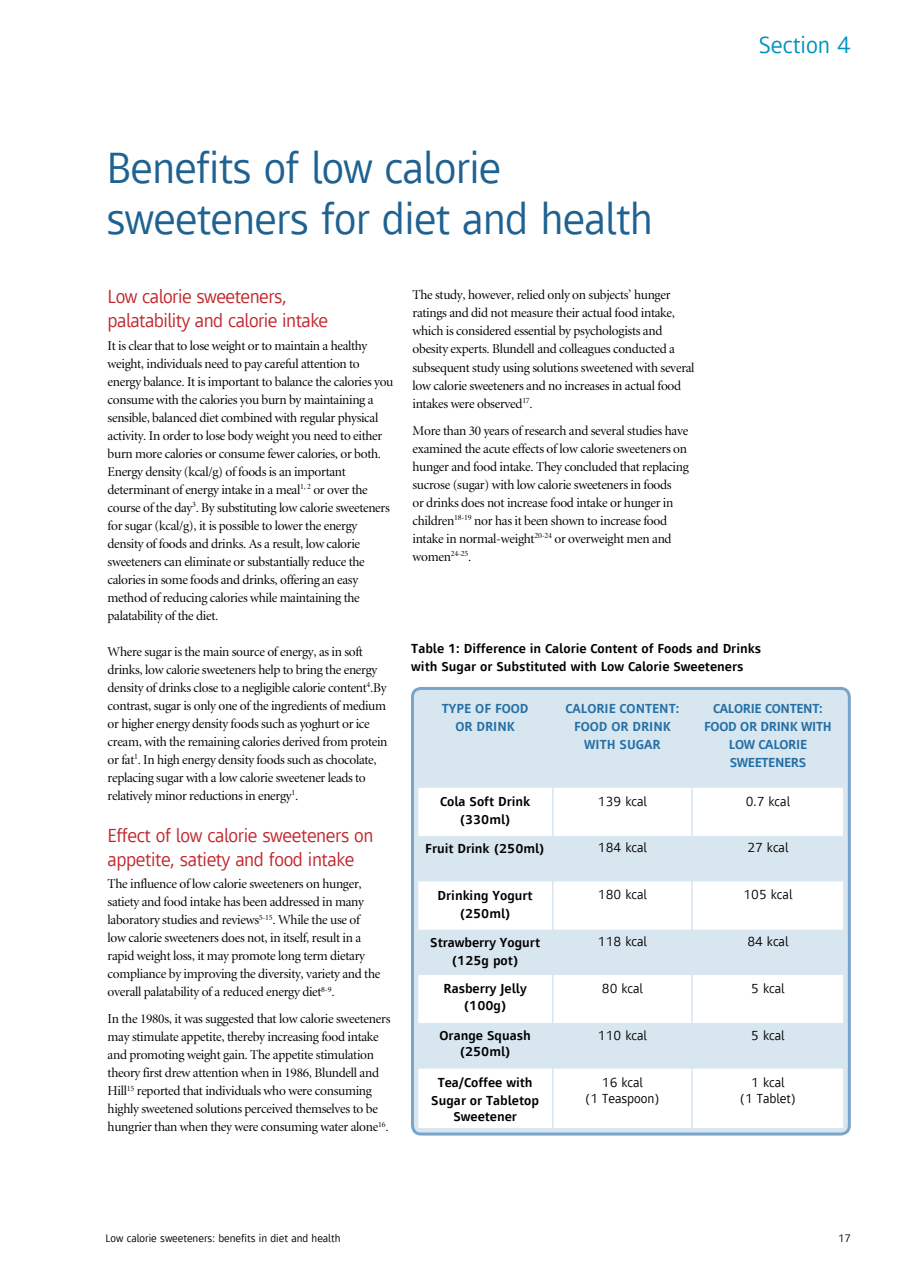
<style>
.page{position:relative;width:915px;height:1285px;background:#fff}
.page>*{position:absolute;margin:0;border:0;box-sizing:border-box;transform-origin:0 0}
.t1{font:45px/51px "Mayberry Pro";letter-spacing:-.015em;color:#1f6292}
.t2{font:24px "Mayberry Pro";color:#0093c0}
.t3{font:19.5px/24px "Mayberry Pro";letter-spacing:-.02em;color:#c1272d}
.t4{font:13.5px/18px "Minion Display";letter-spacing:-.02em;color:#000}
.t5{font:600 13.5px/18px "Mayberry Pro";color:#000;text-align:center}
.t6{font:13.5px/16.2px "Mayberry Pro";color:#000;text-align:center}
.t7{font:600 13.5px/18px "Mayberry Pro";color:#246fa6;text-align:center}
.t8{font:600 13.5px/18px "Mayberry Pro";letter-spacing:-.02em;color:#246fa6;text-align:center}
.t9{font:11.25px "Mayberry Pro";color:#000}
</style>
<div class="page">
<div style="left:412px;top:688px;width:437px;height:445px;background:#d8e6f0;border-radius:9px"></div>
<div style="left:411px;top:686px;width:439px;height:449px;border:3px solid #7aa5ca;border-radius:9px"></div>
<svg style="left:418px;top:789px;width:424px;height:338px;fill:#fff"></svg>
<hr style="left:418px;top:787px;width:134px;height:2px;background:#fff">
<hr style="left:553px;top:787px;width:138px;height:2px;background:#fff">
<hr style="left:692px;top:787px;width:150px;height:2px;background:#fff">
<hr style="left:418px;top:834px;width:134px;height:2px;background:#fff">
<hr style="left:553px;top:834px;width:138px;height:2px;background:#fff">
<hr style="left:692px;top:834px;width:150px;height:2px;background:#fff">
<hr style="left:418px;top:881px;width:134px;height:1px;background:#fff">
<hr style="left:553px;top:881px;width:138px;height:1px;background:#fff">
<hr style="left:692px;top:881px;width:150px;height:1px;background:#fff">
<hr style="left:418px;top:928px;width:134px;height:1px;background:#fff">
<hr style="left:553px;top:928px;width:138px;height:1px;background:#fff">
<hr style="left:692px;top:928px;width:150px;height:1px;background:#fff">
<hr style="left:418px;top:974px;width:134px;height:2px;background:#fff">
<hr style="left:553px;top:974px;width:138px;height:2px;background:#fff">
<hr style="left:692px;top:974px;width:150px;height:2px;background:#fff">
<hr style="left:418px;top:1068px;width:134px;height:1px;background:#fff">
<hr style="left:553px;top:1068px;width:138px;height:1px;background:#fff">
<hr style="left:692px;top:1068px;width:150px;height:1px;background:#fff">
<hr style="left:418px;top:1022px;width:134px;height:1px;background:#fff">
<hr style="left:553px;top:1022px;width:138px;height:1px;background:#fff">
<hr style="left:692px;top:1022px;width:150px;height:1px;background:#fff">
<hr style="left:552px;top:788px;width:1px;height:47px;background:#d8e6f0">
<hr style="left:691px;top:788px;width:1px;height:47px;background:#d8e6f0">
<hr style="left:552px;top:835px;width:1px;height:47px;background:#d8e6f0">
<hr style="left:691px;top:835px;width:1px;height:47px;background:#d8e6f0">
<hr style="left:552px;top:882px;width:1px;height:46px;background:#d8e6f0">
<hr style="left:691px;top:882px;width:1px;height:46px;background:#d8e6f0">
<hr style="left:552px;top:928px;width:1px;height:47px;background:#d8e6f0">
<hr style="left:691px;top:928px;width:1px;height:47px;background:#d8e6f0">
<hr style="left:552px;top:975px;width:1px;height:47px;background:#d8e6f0">
<hr style="left:691px;top:975px;width:1px;height:47px;background:#d8e6f0">
<hr style="left:552px;top:1022px;width:1px;height:47px;background:#d8e6f0">
<hr style="left:691px;top:1022px;width:1px;height:47px;background:#d8e6f0">
<hr style="left:552px;top:1069px;width:1px;height:58px;background:#d8e6f0">
<hr style="left:691px;top:1069px;width:1px;height:58px;background:#d8e6f0">
<h1 class="t1" style="left:106px;top:140px;width:548px">Benefits of low calorie sweeteners for diet and health</h1>
<h2 class="t2" style="left:758px;top:28px;width:94px">Section 4</h2>
<h3 class="t3" style="left:108px;top:284px;width:222px">Low calorie sweeteners, palatability and calorie intake</h3>
<p class="t4" style="left:108px;top:337px;width:287px">It is clear that to lose weight or to maintain a healthy weight, individuals need to pay careful attention to energy balance. It is important to balance the calories you consume with the calories you burn by maintaining a sensible, balanced diet combined with regular physical activity. In order to lose body weight you need to either burn more calories or consume fewer calories, or both.<br>Energy density (kcal/g) of foods is an important determinant of energy intake in a meal<sup>1,</sup> <sup>2</sup> or over the course of the day<sup>3</sup>. By substituting low calorie sweeteners for sugar (kcal/g), it is possible to lower the energy density of foods and drinks. As a result, low calorie sweeteners can eliminate or substantially reduce the calories in some foods and drinks, offering an easy method of reducing calories while maintaining the palatability of the diet.</p>
<p class="t4" style="left:108px;top:643px;width:281px">Where sugar is the main source of energy, as in soft drinks, low calorie sweeteners help to bring the energy density of drinks close to a negligible calorie content<sup>4</sup>.By contrast, sugar is only one of the ingredients of medium or higher energy density foods such as yoghurt or ice cream, with the remaining calories derived from protein or fat<sup>1</sup>. In high energy density foods such as chocolate, replacing sugar with a low calorie sweetener leads to relatively minor reductions in energy<sup>1</sup>.</p>
<h3 class="t3" style="left:108px;top:822px;width:267px">Effect of low calorie sweeteners on appetite, satiety and food intake</h3>
<p class="t4" style="left:108px;top:875px;width:274px">The influence of low calorie sweeteners on hunger, satiety and food intake has been addressed in many laboratory studies and reviews<sup>5-15</sup>. While the use of low calorie sweeteners does not, in itself, result in a rapid weight loss, it may promote long term dietary compliance by improving the diversity, variety and the overall palatability of a reduced energy diet<sup>8-9</sup>.</p>
<p class="t4" style="left:108px;top:1010px;width:284px">In the 1980s, it was suggested that low calorie sweeteners may stimulate appetite, thereby increasing food intake and promoting weight gain. The appetite stimulation theory first drew attention when in 1986, Blundell and Hill<sup>15</sup> reported that individuals who were consuming highly sweetened solutions perceived themselves to be hungrier than when they were consuming water alone<sup>16</sup>.</p>
<p class="t4" style="left:412px;top:287px;width:283px">The study, however, relied only on subjects’ hunger ratings and did not measure their actual food intake, which is considered essential by psychologists and obesity experts. Blundell and colleagues conducted a subsequent study using solutions sweetened with several low calorie sweeteners and no increases in actual food intakes were observed<sup>17</sup>.</p>
<p class="t4" style="left:412px;top:422px;width:278px">More than 30 years of research and several studies have examined the acute effects of low calorie sweeteners on hunger and food intake. They concluded that replacing sucrose (sugar) with low calorie sweeteners in foods<br>or drinks does not increase food intake or hunger in children<sup>18-19</sup> nor has it been shown to increase food intake in normal-weight<sup>20-24</sup> or overweight men and women<sup>24-25</sup>.</p>
<p class="t5" style="left:411px;top:638px;width:351px;text-align:left">Table 1: Difference in Calorie Content of Foods and Drinks with Sugar or Substituted with Low Calorie Sweeteners</p>
<p class="t7" style="left:442px;top:698px;width:88px">TYPE OF FOOD<br>OR DRINK</p>
<p class="t7" style="left:565px;top:698px;width:115px">CALORIE CONTENT:<br>FOOD OR DRINK<br>WITH SUGAR</p>
<p class="t8" style="left:704px;top:698px;width:129px">CALORIE CONTENT:<br>FOOD OR DRINK WITH<br>LOW CALORIE<br>SWEETENERS</p>
<p class="t5" style="left:440px;top:791px;width:91px">Cola Soft Drink (330ml)</p>
<p class="t6" style="left:597px;top:792px;width:50px">139 kcal</p>
<p class="t6" style="left:745px;top:792px;width:46px">0.7 kcal</p>
<p class="t5" style="left:425px;top:838px;width:121px">Fruit Drink (250ml)</p>
<p class="t6" style="left:597px;top:839px;width:50px">184 kcal</p>
<p class="t6" style="left:747px;top:839px;width:43px">27 kcal</p>
<p class="t5" style="left:437px;top:885px;width:96px">Drinking Yogurt (250ml)</p>
<p class="t6" style="left:597px;top:885px;width:50px">180 kcal</p>
<p class="t6" style="left:743px;top:885px;width:50px">105 kcal</p>
<p class="t5" style="left:430px;top:932px;width:111px">Strawberry Yogurt (125g pot)</p>
<p class="t6" style="left:597px;top:932px;width:50px">118 kcal</p>
<p class="t6" style="left:747px;top:932px;width:43px">84 kcal</p>
<p class="t5" style="left:443px;top:979px;width:85px;line-height:16.2px">Rasberry Jelly (100g)</p>
<p class="t6" style="left:601px;top:979px;width:43px">80 kcal</p>
<p class="t6" style="left:751px;top:979px;width:35px">5 kcal</p>
<p class="t5" style="left:439px;top:1026px;width:93px;line-height:16.2px">Orange Squash (250ml)</p>
<p class="t6" style="left:597px;top:1026px;width:50px">110 kcal</p>
<p class="t6" style="left:751px;top:1026px;width:35px">5 kcal</p>
<p class="t5" style="left:431px;top:1072px;width:109px">Tea/Coffee with<br>Sugar or Tabletop</p>
<p class="t5" style="left:453px;top:1106px;width:65px">Sweetener</p>
<p class="t6" style="left:584px;top:1072px;width:76px">16 kcal<br>(1 Teaspoon)</p>
<p class="t6" style="left:739px;top:1072px;width:58px">1 kcal<br>(1 Tablet)</p>
<p class="t9" style="left:105px;top:1230px;width:236px">Low calorie sweeteners: benefits in diet and health</p>
<p class="t9" style="left:837px;top:1230px;width:14px">17</p>
</div>
